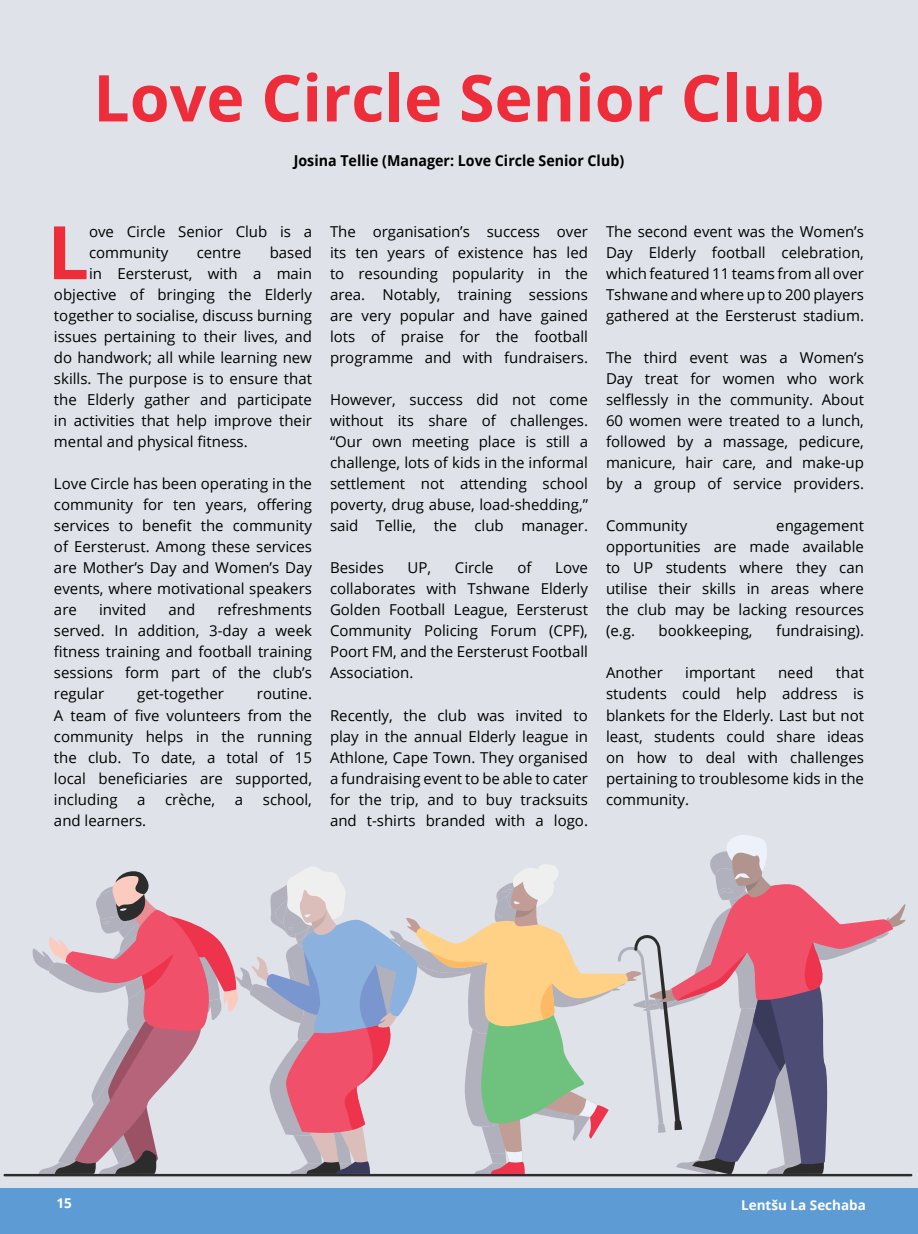
<style>
.page{position:relative;width:918px;height:1234px;background:#fff}
.page>*{position:absolute;margin:0;border:0;box-sizing:border-box;transform-origin:0 0}
.t1{font:700 73.8px "Open Sans";color:#ee2d3a}
.t2{font:700 64.5px "Open Sans";color:#ee2d3a}
.t3{font:15px/21px "Open Sans";color:#000;text-align:justify}
.t4{font:700 15px "Open Sans";color:#000;scale:.95 1}
.t5{font:700 13.5px "Open Sans";color:#fff}
</style>
<div class="page">
<div style="left:0;top:1187px;width:918px;height:46px;background:#5c9bd3"></div>
<div style="left:0;top:0;width:918px;height:1187px;background:#dfe2e9"></div>
<svg style="left:32px;top:835px;width:874px;height:338px"></svg>
<hr style="left:3px;top:1173px;width:909px;height:2px;background:#2c2c2c">
<h2 class="t2" style="left:93px;top:52px;width:733px">Love Circle Senior Club</h2>
<p class="t4" style="left:294px;top:150px;width:349px">Josina Tellie (Manager: Love Circle Senior Club)</p>
<h1 class="t1" style="left:47px;top:200px;width:43px">L</h1>
<p class="t3" style="left:89px;top:221px;width:224px">ove Circle Senior Club is a community</p>
<p class="t3" style="left:197px;top:242px;width:46px">centre</p>
<p class="t3" style="left:270px;top:242px;width:44px">based</p>
<p class="t3" style="left:89px;top:263px;width:224px">in Eersterust, with a main</p>
<p class="t3" style="left:54px;top:284px;width:260px">objective of bringing the Elderly</p>
<p class="t3" style="left:54px;top:305px;width:260px">together to socialise, discuss burning</p>
<p class="t3" style="left:54px;top:326px;width:260px">issues pertaining to their lives, and</p>
<p class="t3" style="left:54px;top:347px;width:260px">do handwork; all while learning new</p>
<p class="t3" style="left:54px;top:368px;width:259px">skills. The purpose is to ensure that</p>
<p class="t3" style="left:54px;top:389px;width:260px">the Elderly gather and participate</p>
<p class="t3" style="left:54px;top:410px;width:259px">in activities that help improve their</p>
<p class="t3" style="left:54px;top:431px;width:195px">mental and physical fitness.</p>
<p class="t3" style="left:54px;top:473px;width:260px">Love Circle has been operating in the community for ten years, offering services to benefit the community of Eersterust. Among these services are Mother’s Day and Women’s Day events, where motivational speakers are</p>
<p class="t3" style="left:54px;top:599px;width:260px;text-indent:163px">refreshments served. In addition, 3-day a week fitness training and football training sessions form part of the club’s regular</p>
<p class="t3" style="left:99px;top:599px;width:49px">invited</p>
<p class="t3" style="left:169px;top:599px;width:28px">and</p>
<p class="t3" style="left:137px;top:683px;width:88px">get-together</p>
<p class="t3" style="left:54px;top:683px;width:260px;text-indent:203px">routine.<br>A team of five volunteers from the community helps in the running the club. To date, a total of 15 local beneficiaries are supported, including</p>
<p class="t3" style="left:137px;top:788px;width:10px">a</p>
<p class="t3" style="left:165px;top:788px;width:52px">crèche,</p>
<p class="t3" style="left:235px;top:788px;width:10px">a</p>
<p class="t3" style="left:263px;top:788px;width:51px">school,</p>
<p class="t3" style="left:54px;top:809px;width:94px">and learners.</p>
<p class="t3" style="left:330px;top:221px;width:260px">The organisation’s success over its ten years of existence has led to resounding popularity in the area. Notably, training sessions are very popular and have gained lots of praise for the football programme and with fundraisers.</p>
<p class="t3" style="left:330px;top:389px;width:260px">However, success did not come without its share of challenges. “Our own meeting place is still a challenge, lots of kids in the informal settlement not attending school poverty, drug abuse, load-shedding,” said Tellie, the club manager.</p>
<p class="t3" style="left:330px;top:557px;width:55px">Besides</p>
<p class="t3" style="left:408px;top:557px;width:25px">UP,</p>
<p class="t3" style="left:455px;top:557px;width:40px">Circle</p>
<p class="t3" style="left:517px;top:557px;width:16px">of</p>
<p class="t3" style="left:330px;top:557px;width:260px;text-indent:225px">Love collaborates with Tshwane Elderly Golden Football League, Eersterust Community Policing Forum (CPF), Poort FM, and the Eersterust Football Association.</p>
<p class="t3" style="left:330px;top:704px;width:260px">Recently, the club was invited to play in the annual Elderly league in Athlone, Cape Town. They organised a fundraising event to be able to cater for the trip, and to buy tracksuits and t-shirts branded with a logo.</p>
<p class="t3" style="left:606px;top:221px;width:260px">The second event was the Women’s Day Elderly football celebration, which featured 11 teams from all over Tshwane and where up to 200 players gathered at the Eersterust stadium.</p>
<p class="t3" style="left:606px;top:347px;width:260px">The third event was a Women’s Day treat for women who work selflessly in the community. About 60 women were treated to a lunch, followed by a massage, pedicure, manicure, hair care, and make-up by a group of service providers.</p>
<p class="t3" style="left:606px;top:515px;width:83px">Community</p>
<p class="t3" style="left:606px;top:515px;width:260px;text-indent:170px">engagement opportunities are made available to UP students where they can utilise their skills in areas where the club may be lacking resources (e.g.</p>
<p class="t3" style="left:659px;top:620px;width:95px">bookkeeping,</p>
<p class="t3" style="left:776px;top:620px;width:89px">fundraising).</p>
<p class="t3" style="left:606px;top:662px;width:58px">Another</p>
<p class="t3" style="left:685px;top:662px;width:72px">important</p>
<p class="t3" style="left:778px;top:662px;width:37px">need</p>
<p class="t3" style="left:606px;top:662px;width:260px;text-indent:230px">that students could help address is blankets for the Elderly. Last but not least, students could share ideas on how to deal with challenges pertaining to troublesome kids in the community.</p>
<p class="t5" style="left:57px;top:1193px;width:17px">15</p>
<p class="t5" style="left:741px;top:1195px;width:126px">Lentšu La Sechaba</p>
</div>
